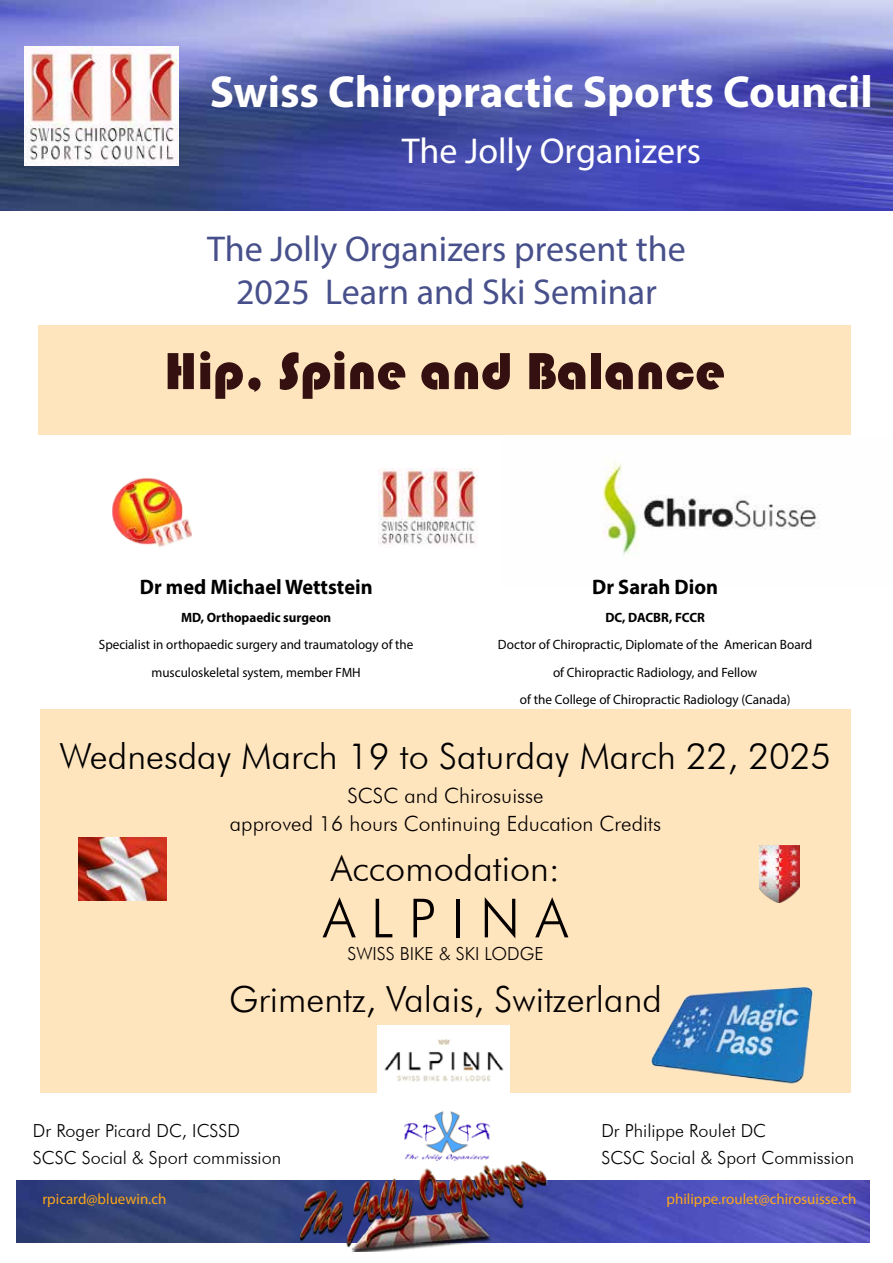
<style>
.page{position:relative;width:893px;height:1263px;background:#fff}
.page>*{position:absolute;margin:0;border:0;box-sizing:border-box;transform-origin:0 0}
.t1{font:54px "Bauhaus 93";color:#341110}
.t2{font:300 54px "Futura BT";color:#040000}
.t3{font:700 45px "Myriad Pro";color:#fff}
.t4{font:36px/43.2px "Myriad Pro";color:#47508b;text-align:center}
.t5{font:300 36px "Futura BT";color:#040000}
.t6{font:300 36px "Futura BT";color:#000}
.t7{font:36px "Myriad Pro";color:#fff}
.t8{font:300 21px/28.2px "Futura BT";color:#040000;text-align:center}
.t9{font:700 21px "Myriad Pro";color:#000}
.t10{font:300 18px/26.1px "Futura BT";color:#000}
.t11{font:300 18px "Futura BT";color:#040000}
.t12{font:15px "Myriad Pro";color:#faa61a}
.t13{font:13.5px/27.5px "Myriad Pro";color:#000;text-align:center}
.t14{font:700 13.5px "Myriad Pro";color:#000}
</style>
<div class="page">
<img style="left:0;top:0;width:893px;height:210px">
<img style="left:24px;top:47px;width:154px;height:119px">
<div style="left:38px;top:326px;width:812px;height:109px;background:#ffe5be"></div>
<img style="left:17px;top:1180px;width:853px;height:62px">
<img style="left:603px;top:462px;width:217px;height:93px">
<img style="left:379px;top:469px;width:98px;height:76px">
<img style="left:112px;top:478px;width:80px;height:69px">
<img style="left:300px;top:1161px;width:256px;height:90px">
<img style="left:404px;top:1111px;width:86px;height:50px">
<div style="left:40px;top:709px;width:810px;height:384px;background:#ffe5be"></div>
<img style="left:378px;top:1025px;width:131px;height:68px">
<img style="left:759px;top:846px;width:40px;height:56px">
<img style="left:78px;top:837px;width:89px;height:63px">
<img style="left:651px;top:987px;width:162px;height:97px">
<div style="left:490px;top:570px;width:331px;height:146px;background:#fff"></div>
<h2 class="t3" style="left:210px;top:63px;width:664px">Swiss Chiropractic Sports Council</h2>
<h3 class="t7" style="left:402px;top:129px;width:301px">The Jolly Organizers</h3>
<h3 class="t4" style="left:207px;top:227px;width:480px">The Jolly Organizers present the<br>2025 Learn and Ski Seminar</h3>
<h1 class="t1" style="left:164px;top:340px;width:563px">Hip, Spine and Balance</h1>
<h3 class="t9" style="left:140px;top:573px;width:234px">Dr med Michael Wettstein</h3>
<p class="t14" style="left:181px;top:608px;width:152px">MD, Orthopaedic surgeon</p>
<p class="t13" style="left:99px;top:631px;width:316px">Specialist in orthopaedic surgery and traumatology of the musculoskeletal system, member FMH</p>
<h3 class="t9" style="left:592px;top:573px;width:128px">Dr Sarah Dion</h3>
<p class="t14" style="left:605px;top:608px;width:101px">DC, DACBR, FCCR</p>
<p class="t13" style="left:498px;top:631px;width:316px">Doctor of Chiropractic, Diplomate of the American Board of Chiropractic Radiology, and Fellow<br>of the College of Chiropractic Radiology (Canada(</p>
<h3 class="t6" style="left:60px;top:734px;width:773px">Wednesday March 19 to Saturday March 22, 2025</h3>
<h3 class="t8" style="left:230px;top:781px;width:433px">SCSC and Chirosuisse<br>approved 16 hours Continuing Education Credits</h3>
<h3 class="t5" style="left:331px;top:846px;width:231px">Accomodation:</h3>
<h1 class="t2" style="left:323px;top:885px;width:246px">NI PLA A</h1>
<h3 class="t11" style="left:347px;top:942px;width:198px">SWISS BIKE &amp; SKI LODGE</h3>
<h3 class="t5" style="left:229px;top:977px;width:434px">Grimentz, Valais, Switzerland</h3>
<h3 class="t10" style="left:33px;top:1118px;width:250px">Dr Roger Picard DC, ICSSD<br>SCSC Social &amp; Sport commission</h3>
<h3 class="t10" style="left:601px;top:1118px;width:254px">Dr Philippe Roulet DC<br>SCSC Social &amp; Sport Commission</h3>
<p class="t12" style="left:42px;top:1189px;width:126px">rpicard@bluewin.ch</p>
<p class="t12" style="left:666px;top:1189px;width:191px">philippe.roulet@chirosuisse.ch</p>
</div>
